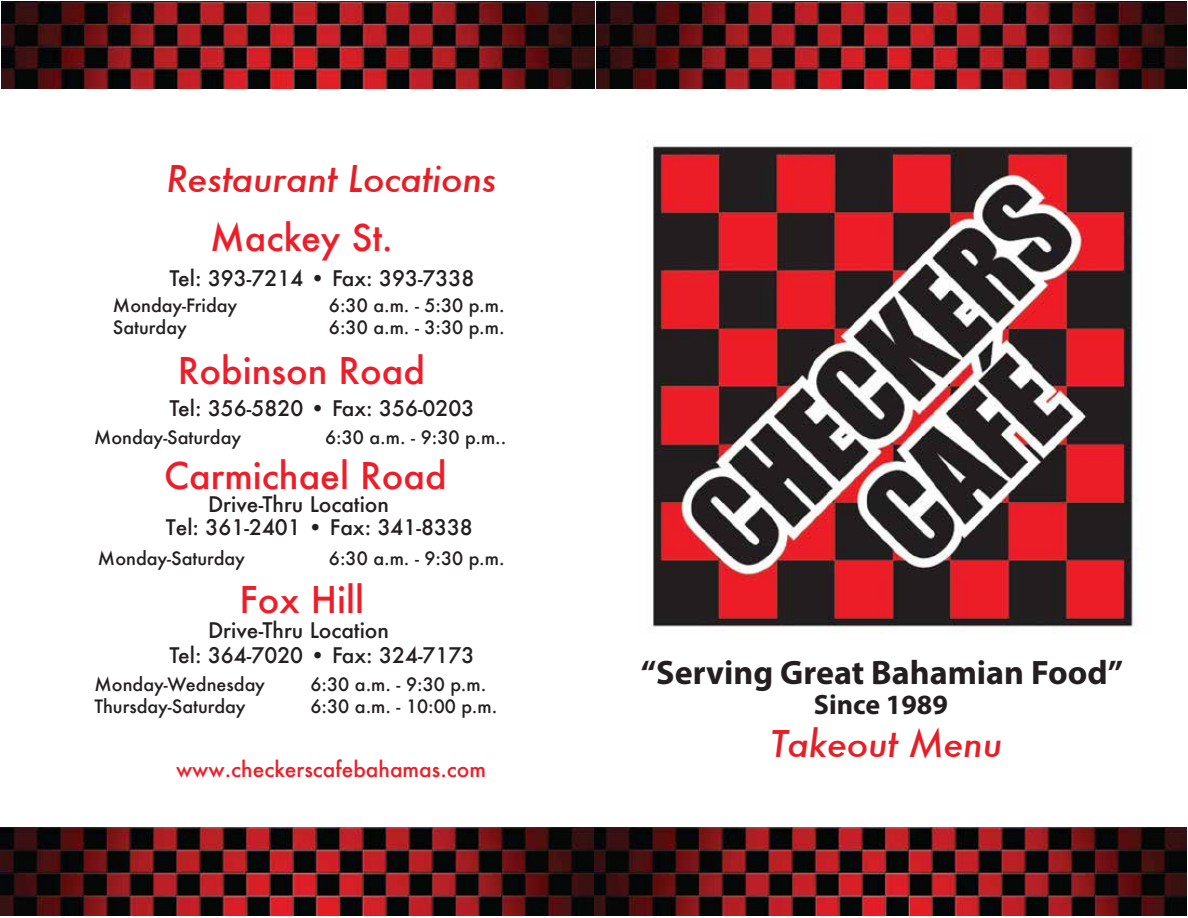
<style>
.page{position:relative;width:1188px;height:918px;background:#fff}
.page>*{position:absolute;margin:0;border:0;box-sizing:border-box;transform-origin:0 0}
.t1{font:500 36px "Futura";color:#ed1e29}
.t2{font:italic 500 36px "Futura";letter-spacing:-.01em;color:#e61e25}
.t3{font:700 34.05px "Myriad Pro";color:#231f20}
.t4{font:700 28.05px "Myriad Pro";color:#231f20}
.t5{font:500 21px/23.1px "Futura";color:#231f20}
.t6{font:500 21px "Futura";color:#ed1e27}
.t7{font:500 18px "Futura";color:#231f20}
</style>
<div class="page">
<img style="left:650px;top:141px;width:488px;height:493px">
<img style="left:596px;top:2px;width:591px;height:87px">
<img style="left:0;top:827px;width:1187px;height:89px">
<img style="left:1px;top:2px;width:593px;height:87px">
<h1 class="t2" style="left:166px;top:154px;width:332px">Restaurant Locations</h1>
<h1 class="t1" style="left:210px;top:213px;width:184px">Mackey St.</h1>
<p class="t5" style="left:170px;top:267px;width:306px">Tel: 393-7214 • Fax: 393-7338</p>
<p class="t7" style="left:113px;top:293px;width:126px">Monday-Friday</p>
<p class="t7" style="left:329px;top:293px;width:177px">6:30 a.m. - 5:30 p.m.</p>
<p class="t7" style="left:113px;top:315px;width:75px">Saturday</p>
<p class="t7" style="left:329px;top:315px;width:177px">6:30 a.m. - 3:30 p.m.</p>
<h1 class="t1" style="left:178px;top:346px;width:249px">Robinson Road</h1>
<p class="t5" style="left:170px;top:397px;width:306px">Tel: 356-5820 • Fax: 356-0203</p>
<p class="t7" style="left:94px;top:425px;width:149px">Monday-Saturday</p>
<p class="t7" style="left:325px;top:425px;width:183px">6:30 a.m. - 9:30 p.m..</p>
<h1 class="t1" style="left:164px;top:451px;width:284px">Carmichael Road</h1>
<p class="t5" style="left:166px;top:493px;width:309px;text-indent:42px">Drive-Thru Location<br>Tel: 361-2401 • Fax: 341-8338</p>
<p class="t7" style="left:98px;top:546px;width:149px">Monday-Saturday</p>
<p class="t7" style="left:329px;top:546px;width:177px">6:30 a.m. - 9:30 p.m.</p>
<h1 class="t1" style="left:240px;top:575px;width:126px">Fox Hill</h1>
<p class="t5" style="left:208px;top:618px;width:183px">Drive-Thru Location</p>
<p class="t5" style="left:170px;top:643px;width:306px">Tel: 364-7020 • Fax: 324-7173</p>
<p class="t7" style="left:94px;top:672px;width:172px">Monday-Wednesday</p>
<p class="t7" style="left:310px;top:672px;width:177px">6:30 a.m. - 9:30 p.m.</p>
<p class="t7" style="left:94px;top:694px;width:153px">Thursday-Saturday</p>
<p class="t7" style="left:310px;top:694px;width:188px">6:30 a.m. - 10:00 p.m.</p>
<p class="t6" style="left:176px;top:755px;width:312px">www.checkerscafebahamas.com</p>
<h2 class="t3" style="left:641px;top:650px;width:484px">“Serving Great Bahamian Food”</h2>
<h3 class="t4" style="left:814px;top:686px;width:136px">Since 1989</h3>
<h1 class="t2" style="left:771px;top:719px;width:233px">Takeout Menu</h1>
</div>
